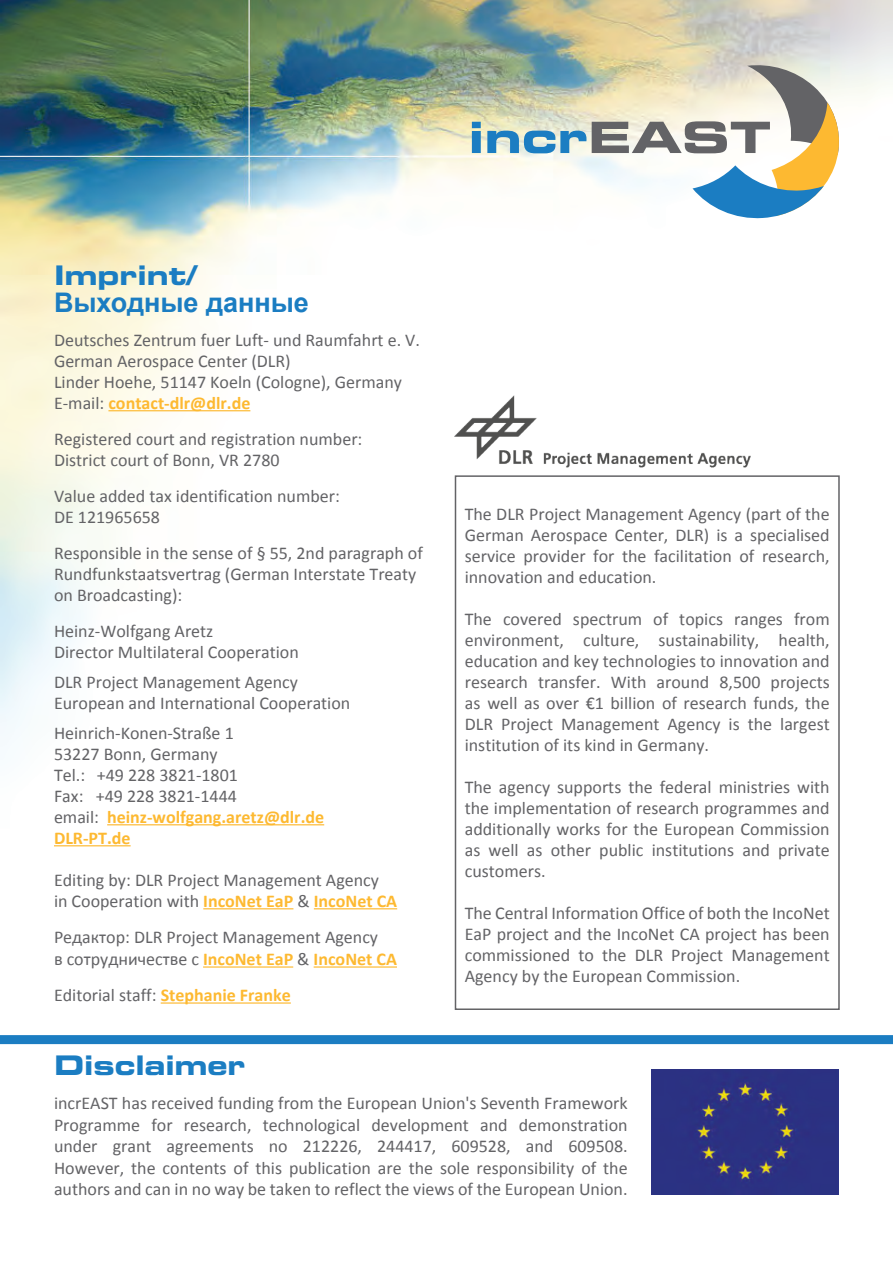
<style>
.page{position:relative;width:893px;height:1263px;background:#fff}
.page>*{position:absolute;margin:0;border:0;box-sizing:border-box;transform-origin:0 0}
.t1{font:27px "Eurostile LT Std Bold Ex 2";color:#1b7dc2}
.t2{font:700 27px "Arial";color:#1b7dc2}
.t3{font:18px/21px "Calibri";color:#636366}
.s1{font-weight:700;color:#fdb931}
</style>
<div class="page">
<img style="left:0;top:0;width:893px;height:836px">
<div style="left:0;top:1035px;width:893px;height:9px;background:#1b7dc2"></div>
<div style="left:651px;top:1069px;width:188px;height:125px;background:#2b3182"></div>
<hr style="left:108px;top:410px;width:142px;height:1px;background:#fdb931">
<hr style="left:107px;top:824px;width:217px;height:1px;background:#fdb931">
<hr style="left:54px;top:845px;width:77px;height:1px;background:#fdb931">
<hr style="left:203px;top:908px;width:90px;height:1px;background:#fdb931">
<hr style="left:314px;top:908px;width:83px;height:1px;background:#fdb931">
<hr style="left:203px;top:966px;width:90px;height:2px;background:#fdb931">
<hr style="left:314px;top:966px;width:83px;height:2px;background:#fdb931">
<hr style="left:161px;top:1002px;width:130px;height:2px;background:#fdb931">
<svg style="left:472px;top:122px;width:9px;height:31px"></svg>
<svg style="left:487px;top:131px;width:99px;height:22px;background:#74adcd"></svg>
<svg style="left:592px;top:63px;width:251px;height:157px"></svg>
<div style="left:455px;top:475px;width:385px;height:535px;border:2px solid #636366"></div>
<img style="left:455px;top:396px;width:295px;height:72px">
<h1 class="t1" style="left:54px;top:256px;width:144px">Imprint/</h1>
<h1 class="t2" style="left:54px;top:284px;width:256px">Выходные данные</h1>
<p class="t3" style="left:54px;top:329px;width:367px">Deutsches Zentrum fuer Luft- und Raumfahrt e. V.<br>German Aerospace Center (DLR)<br>Linder Hoehe, 51147 Koeln (Cologne), Germany E-mail: <span class="s1">contact-dlr@dlr.de</span></p>
<p class="t3" style="left:54px;top:428px;width:310px">Registered court and registration number:<br>District court of Bonn, VR 2780</p>
<p class="t3" style="left:54px;top:485px;width:287px">Value added tax identification number:<br>DE 121965658</p>
<p class="t3" style="left:54px;top:542px;width:370px">Responsible in the sense of § 55, 2nd paragraph of<br>Rundfunkstaatsvertrag (German Interstate Treaty on Broadcasting):</p>
<p class="t3" style="left:54px;top:620px;width:246px">Heinz-Wolfgang Aretz<br>Director Multilateral Cooperation</p>
<p class="t3" style="left:54px;top:671px;width:298px">DLR Project Management Agency<br>European and International Cooperation</p>
<p class="t3" style="left:54px;top:722px;width:272px">Heinrich-Konen-Straße 1<br>53227 Bonn, Germany<br>Tel.: +49 228 3821-1801<br>Fax: +49 228 3821-1444<br>email: <span class="s1">heinz-wolfgang.aretz@dlr.de<br>DLR-PT.de</span></p>
<p class="t3" style="left:54px;top:869px;width:345px">Editing by: DLR Project Management Agency<br>in Cooperation with <span class="s1">IncoNet EaP</span> &amp; <span class="s1">IncoNet CA</span></p>
<p class="t3" style="left:54px;top:927px;width:344px;line-height:21.6px">Редактор: DLR Project Management Agency<br>в сотрудничестве с <span class="s1">IncoNet EaP</span> &amp; <span class="s1">IncoNet CA</span></p>
<p class="t3" style="left:54px;top:984px;width:238px">Editorial staff: <span class="s1">Stephanie Franke</span></p>
<p class="t3" style="left:465px;top:503px;width:366px;text-align:justify">The DLR Project Management Agency (part of the German Aerospace Center, DLR) is a specialised service provider for the facilitation of research, innovation and education.</p>
<p class="t3" style="left:465px;top:608px;width:366px;text-align:justify">The covered spectrum of topics ranges from environment, culture, sustainability, health, education and key technologies to innovation and research transfer. With around 8,500 projects as well as over €1 billion of research funds, the DLR Project Management Agency is the largest institution of its kind in Germany.</p>
<p class="t3" style="left:465px;top:776px;width:366px;text-align:justify">The agency supports the federal ministries with the implementation of research programmes and additionally works for the European Commission as well as other public institutions and private customers.</p>
<p class="t3" style="left:465px;top:902px;width:366px;text-align:justify">The Central Information Office of both the IncoNet EaP project and the IncoNet CA project has been commissioned to the DLR Project Management Agency by the European Commission.</p>
<h1 class="t1" style="left:54px;top:1046px;width:193px">Disclaimer</h1>
<p class="t3" style="left:54px;top:1092px;width:575px;line-height:21.6px;text-align:justify">incrEAST has received funding from the European Union's Seventh Framework Programme for research, technological development and demonstration under grant agreements no 212226, 244417, 609528, and 609508.<br>However, the contents of this publication are the sole responsibility of the authors and can in no way be taken to reflect the views of the European Union.</p>
</div>
